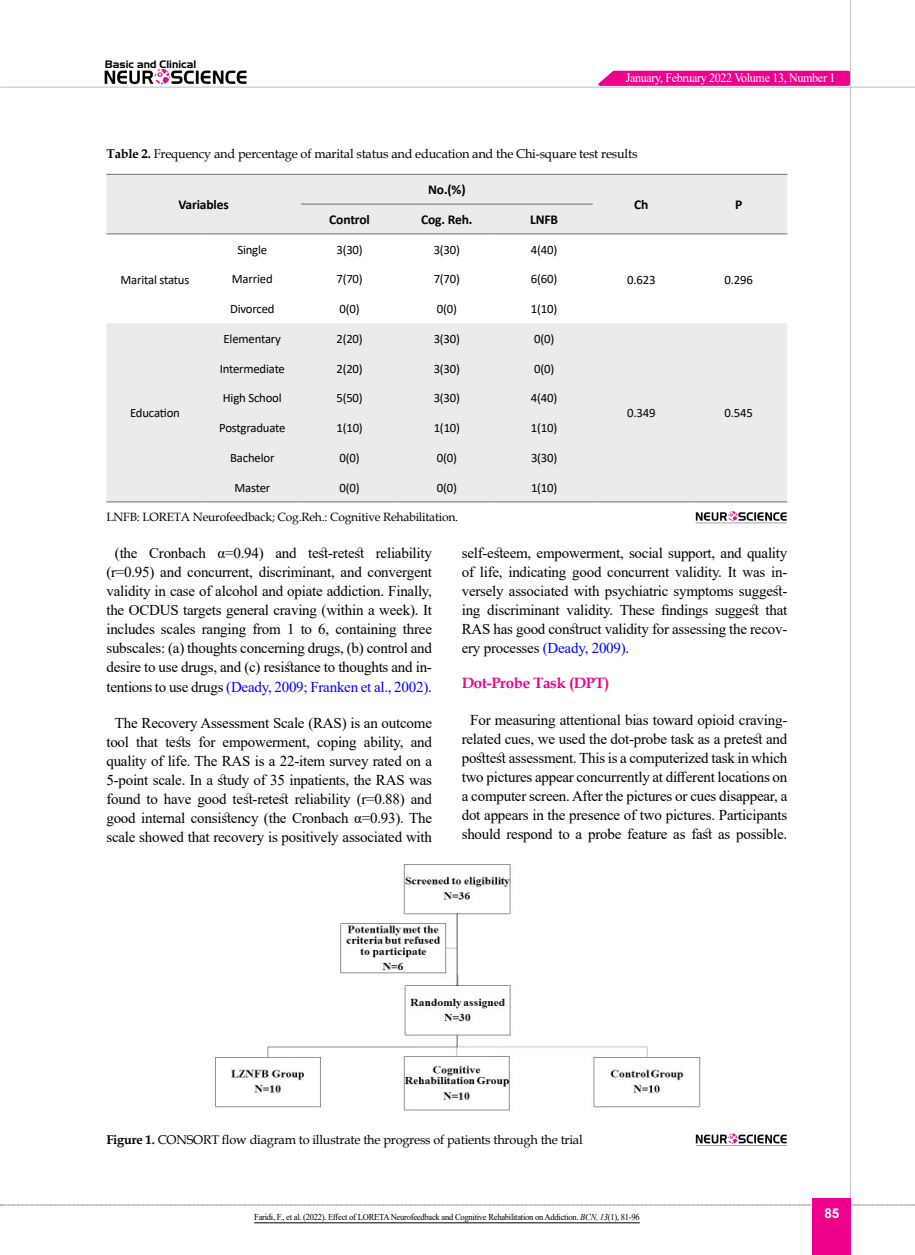
<style>
.page{position:relative;width:915px;height:1255px;background:#fff}
.page>*{position:absolute;margin:0;border:0;box-sizing:border-box;transform-origin:0 0}
.t1{font:15px/19px "Times New Roman";letter-spacing:-.015em;color:#000;text-align:center}
.t2{font:700 15px "Book Antiqua";letter-spacing:-.02em;color:#ec008c}
.t3{font:700 13.5px "Calibri";letter-spacing:-.01em;color:#000}
.t4{font:700 13.5px "Arial";color:#fff}
.t5{font:12.75px "Calibri";letter-spacing:-.015em;color:#000}
.t6{font:12.75px "Book Antiqua";letter-spacing:-.015em;color:#000}
.t7{font:12.75px "Times New Roman";letter-spacing:-.025em;color:#fff;scale:.94 1}
.t8{font:12px "Book Antiqua";letter-spacing:-.015em;color:#000}
.t9{font:10.5px "Aero Regular SWFTE";color:#000}
.t10{font:9px "Times New Roman";letter-spacing:-.03em;color:#000;scale:.95 1}
.s1{font-weight:700}
.s2{color:#00f}
.s3{font-style:italic}
</style>
<div class="page">
<svg style="left:1px;top:1204px;width:914px;height:1px"></svg>
<hr style="left:849px;top:0;width:1px;height:1254px;background:#c2c4c6">
<hr style="left:0;top:87px;width:914px;height:1px;background:#c2c4c6">
<img style="left:104px;top:69px;width:143px;height:16px">
<div style="left:812px;top:1198px;width:38px;height:56px;background:#ec008c"></div>
<svg style="left:591px;top:69px;width:260px;height:18px;background:#ee32a2"></svg>
<svg style="left:106px;top:175px;width:681px;height:326px;fill:#ebebec"></svg>
<hr style="left:106px;top:174px;width:97px;height:1px;background:#6d6e71">
<hr style="left:203px;top:174px;width:98px;height:1px;background:#6d6e71">
<hr style="left:106px;top:233px;width:97px;height:1px;background:#6d6e71">
<hr style="left:203px;top:233px;width:98px;height:1px;background:#6d6e71">
<hr style="left:301px;top:174px;width:97px;height:1px;background:#6d6e71">
<hr style="left:398px;top:174px;width:97px;height:1px;background:#6d6e71">
<hr style="left:495px;top:174px;width:97px;height:1px;background:#6d6e71">
<hr style="left:592px;top:174px;width:97px;height:1px;background:#6d6e71">
<hr style="left:689px;top:174px;width:98px;height:1px;background:#6d6e71">
<hr style="left:301px;top:204px;width:97px;height:1px;background:#6d6e71">
<hr style="left:398px;top:204px;width:97px;height:1px;background:#6d6e71">
<hr style="left:495px;top:204px;width:97px;height:1px;background:#6d6e71">
<hr style="left:301px;top:233px;width:97px;height:1px;background:#6d6e71">
<hr style="left:398px;top:233px;width:97px;height:1px;background:#6d6e71">
<hr style="left:495px;top:233px;width:97px;height:1px;background:#6d6e71">
<hr style="left:592px;top:233px;width:97px;height:1px;background:#6d6e71">
<hr style="left:689px;top:233px;width:98px;height:1px;background:#6d6e71">
<hr style="left:106px;top:501px;width:97px;height:1px;background:#6d6e71">
<hr style="left:592px;top:501px;width:97px;height:1px;background:#6d6e71">
<hr style="left:689px;top:501px;width:98px;height:1px;background:#6d6e71">
<hr style="left:203px;top:501px;width:98px;height:1px;background:#6d6e71">
<hr style="left:301px;top:501px;width:97px;height:1px;background:#6d6e71">
<hr style="left:398px;top:501px;width:97px;height:1px;background:#6d6e71">
<hr style="left:495px;top:501px;width:97px;height:1px;background:#6d6e71">
<img style="left:214px;top:864px;width:487px;height:247px">
<img style="left:695px;top:1133px;width:92px;height:13px">
<img style="left:695px;top:511px;width:92px;height:13px">
<hr style="left:254px;top:1222px;width:385px;height:1px;background:#000">
<p class="t9" style="left:105px;top:58px;width:93px">Basic and Clinical</p>
<p class="t7" style="left:625px;top:69px;width:224px">January, February 2022 Volume 13, Number 1</p>
<p class="t6" style="left:106px;top:145px;width:532px"><span class="s1">Table 2.</span> Frequency and percentage of marital status and education and the Chi-square test results</p>
<p class="t3" style="left:178px;top:195px;width:52px">Variables</p>
<p class="t3" style="left:428px;top:180px;width:39px">No.(%)</p>
<p class="t3" style="left:634px;top:195px;width:16px">Ch</p>
<p class="t3" style="left:734px;top:195px;width:9px">P</p>
<p class="t5" style="left:120px;top:270px;width:70px">Marital status</p>
<p class="t3" style="left:329px;top:210px;width:42px">Control</p>
<p class="t3" style="left:421px;top:210px;width:53px">Cog. Reh.</p>
<p class="t3" style="left:530px;top:210px;width:29px">LNFB</p>
<p class="t5" style="left:237px;top:241px;width:31px">Single</p>
<p class="t5" style="left:336px;top:241px;width:28px">3(30)</p>
<p class="t5" style="left:433px;top:241px;width:28px">3(30)</p>
<p class="t5" style="left:530px;top:241px;width:28px">4(40)</p>
<p class="t5" style="left:232px;top:270px;width:42px">Married</p>
<p class="t5" style="left:336px;top:270px;width:28px">7(70)</p>
<p class="t5" style="left:433px;top:270px;width:28px">7(70)</p>
<p class="t5" style="left:530px;top:270px;width:28px">6(60)</p>
<p class="t5" style="left:627px;top:270px;width:30px">0.623</p>
<p class="t5" style="left:724px;top:270px;width:30px">0.296</p>
<p class="t5" style="left:230px;top:300px;width:46px">Divorced</p>
<p class="t5" style="left:339px;top:300px;width:22px">0(0)</p>
<p class="t5" style="left:436px;top:300px;width:22px">0(0)</p>
<p class="t5" style="left:531px;top:300px;width:28px">1(10)</p>
<p class="t5" style="left:223px;top:330px;width:59px">Elementary</p>
<p class="t5" style="left:336px;top:330px;width:28px">2(20)</p>
<p class="t5" style="left:433px;top:330px;width:28px">3(30)</p>
<p class="t5" style="left:534px;top:330px;width:22px">0(0)</p>
<p class="t5" style="left:219px;top:359px;width:67px">Intermediate</p>
<p class="t5" style="left:336px;top:359px;width:28px">2(20)</p>
<p class="t5" style="left:433px;top:359px;width:28px">3(30)</p>
<p class="t5" style="left:534px;top:359px;width:22px">0(0)</p>
<p class="t5" style="left:223px;top:389px;width:60px">High School</p>
<p class="t5" style="left:336px;top:389px;width:28px">5(50)</p>
<p class="t5" style="left:433px;top:389px;width:28px">3(30)</p>
<p class="t5" style="left:531px;top:389px;width:28px">4(40)</p>
<p class="t5" style="left:219px;top:419px;width:68px">Postgraduate</p>
<p class="t5" style="left:336px;top:419px;width:28px">1(10)</p>
<p class="t5" style="left:433px;top:419px;width:28px">1(10)</p>
<p class="t5" style="left:531px;top:419px;width:28px">1(10)</p>
<p class="t5" style="left:230px;top:449px;width:46px">Bachelor</p>
<p class="t5" style="left:339px;top:449px;width:22px">0(0)</p>
<p class="t5" style="left:436px;top:449px;width:22px">0(0)</p>
<p class="t5" style="left:531px;top:449px;width:28px">3(30)</p>
<p class="t5" style="left:234px;top:478px;width:37px">Master</p>
<p class="t5" style="left:339px;top:478px;width:22px">0(0)</p>
<p class="t5" style="left:436px;top:478px;width:22px">0(0)</p>
<p class="t5" style="left:531px;top:478px;width:28px">1(10)</p>
<p class="t8" style="left:106px;top:508px;width:353px">LNFB: LORETA Neurofeedback; Cog.Reh.: Cognitive Rehabilitation.</p>
<p class="t5" style="left:130px;top:404px;width:51px">Education</p>
<p class="t5" style="left:627px;top:404px;width:30px">0.349</p>
<p class="t5" style="left:724px;top:404px;width:30px">0.545</p>
<p class="t1" style="left:106px;top:543px;width:327px">(the Cronbach α=0.94) and test-retest reliability (r=0.95) and concurrent, discriminant, and convergent validity in case of alcohol and opiate addiction. Finally, the OCDUS targets general craving (within a week). It includes scales ranging from 1 to 6, containing three subscales: (a) thoughts concerning drugs, (b) control and desire to use drugs, and (c) resistance to thoughts and in&shy;tentions to use drugs <span class="s2">(Deady, 2009; Franken et al., 2002)</span>.</p>
<p class="t1" style="left:106px;top:712px;width:327px">The Recovery Assessment Scale (RAS) is an outcome tool that tests for empowerment, coping ability, and quality of life. The RAS is a 22-item survey rated on a 5-point scale. In a study of 35 inpatients, the RAS was found to have good test-retest reliability (r=0.88) and good internal consistency (the Cronbach α=0.93). The scale showed that recovery is positively associated with</p>
<p class="t1" style="left:461px;top:543px;width:327px;text-align:justify">self-esteem, empowerment, social support, and quality of life, indicating good concurrent validity. It was in&shy;versely associated with psychiatric symptoms suggest&shy;ing discriminant validity. These findings suggest that RAS has good construct validity for assessing the recov&shy;ery processes <span class="s2">(Deady, 2009)</span>.</p>
<p class="t2" style="left:461px;top:673px;width:149px">Dot-Probe Task (DPT)</p>
<p class="t1" style="left:461px;top:709px;width:327px">For measuring attentional bias toward opioid craving&shy;related cues, we used the dot-probe task as a pretest and posttest assessment. This is a computerized task in which two pictures appear concurrently at different locations on a computer screen. After the pictures or cues disappear, a dot appears in the presence of two pictures. Participants should respond to a probe feature as fast as possible.</p>
<p class="t6" style="left:106px;top:1131px;width:478px"><span class="s1">Figure 1.</span> CONSORT flow diagram to illustrate the progress of patients through the trial</p>
<p class="t10" style="left:254px;top:1210px;width:407px">Faridi, F., et al. (2022). Effect of LORETA Neurofeedback and Cognitive Rehabilitation on Addiction. <span class="s3">BCN, 13</span>(1), 81-96</p>
<p class="t4" style="left:824px;top:1203px;width:17px">85</p>
</div>
